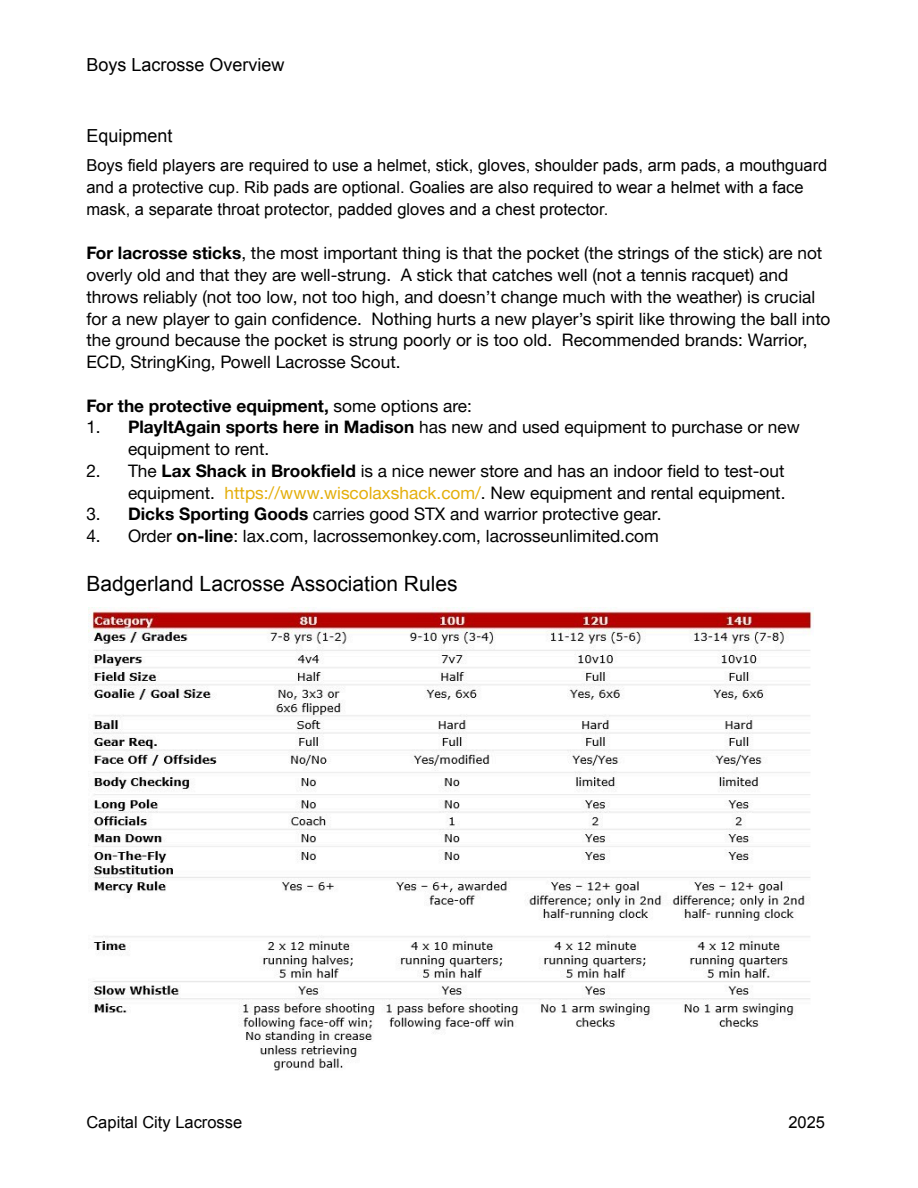
<style>
.page{position:relative;width:918px;height:1188px;background:#fff}
.page>*{position:absolute;margin:0;border:0;box-sizing:border-box;transform-origin:0 0}
.t1{font:21px "Arial";color:#000}
.t2{font:18px "Arial";color:#000}
.t3{font:17.25px/21.8px "Helvetica Neue";color:#000}
.t4{font:700 17.25px "Helvetica Neue";color:#000}
.t5{font:16.5px/21.8px "Arial";color:#000}
.s1{font-weight:700}
.s2{font-weight:400}
.s3{color:#e4ae0a}
</style>
<div class="page">
<img style="left:89px;top:607px;width:724px;height:464px">
<p class="t2" style="left:86px;top:55px;width:200px">Boys Lacrosse Overview</p>
<p class="t2" style="left:86px;top:126px;width:88px">Equipment</p>
<p class="t5" style="left:86px;top:154px;width:743px">Boys field players are required to use a helmet, stick, gloves, shoulder pads, arm pads, a mouthguard and a protective cup. Rib pads are optional. Goalies are also required to wear a helmet with a face mask, a separate throat protector, padded gloves and a chest protector.</p>
<p class="t3" style="left:86px;top:243px;width:746px"><span class="s1">For lacrosse sticks</span>, the most important thing is that the pocket (the strings of the stick) are not overly old and that they are well-strung. A stick that catches well (not a tennis racquet) and throws reliably (not too low, not too high, and doesn’t change much with the weather) is crucial for a new player to gain confidence. Nothing hurts a new player’s spirit like throwing the ball into the ground because the pocket is strung poorly or is too old. Recommended brands: Warrior, ECD, StringKing, Powell Lacrosse Scout.</p>
<p class="t4" style="left:86px;top:395px;width:387px">For the protective equipment, <span class="s2">some options are:</span></p>
<p class="t3" style="left:128px;top:417px;width:673px;text-indent:-42px">1. <span class="s1">PlayItAgain sports here in Madison</span> has new and used equipment to purchase or new equipment to rent.</p>
<p class="t3" style="left:86px;top:460px;width:701px;text-align:right">2. The <span class="s1">Lax Shack in Brookfield</span> is a nice newer store and has an indoor field to test-out equipment. <span class="s3">https://www.wiscolaxshack.com/</span>. New equipment and rental equipment.</p>
<p class="t3" style="left:86px;top:504px;width:577px">3. <span class="s1">Dicks Sporting Goods</span> carries good STX and warrior protective gear.</p>
<p class="t3" style="left:86px;top:525px;width:574px">4. Order <span class="s1">on-line</span>: lax.com, lacrossemonkey.com, lacrosseunlimited.com</p>
<p class="t1" style="left:86px;top:572px;width:373px">Badgerland Lacrosse Association Rules</p>
<p class="t5" style="left:86px;top:1111px;width:157px">Capital City Lacrosse</p>
<p class="t5" style="left:788px;top:1111px;width:38px">2025</p>
</div>
